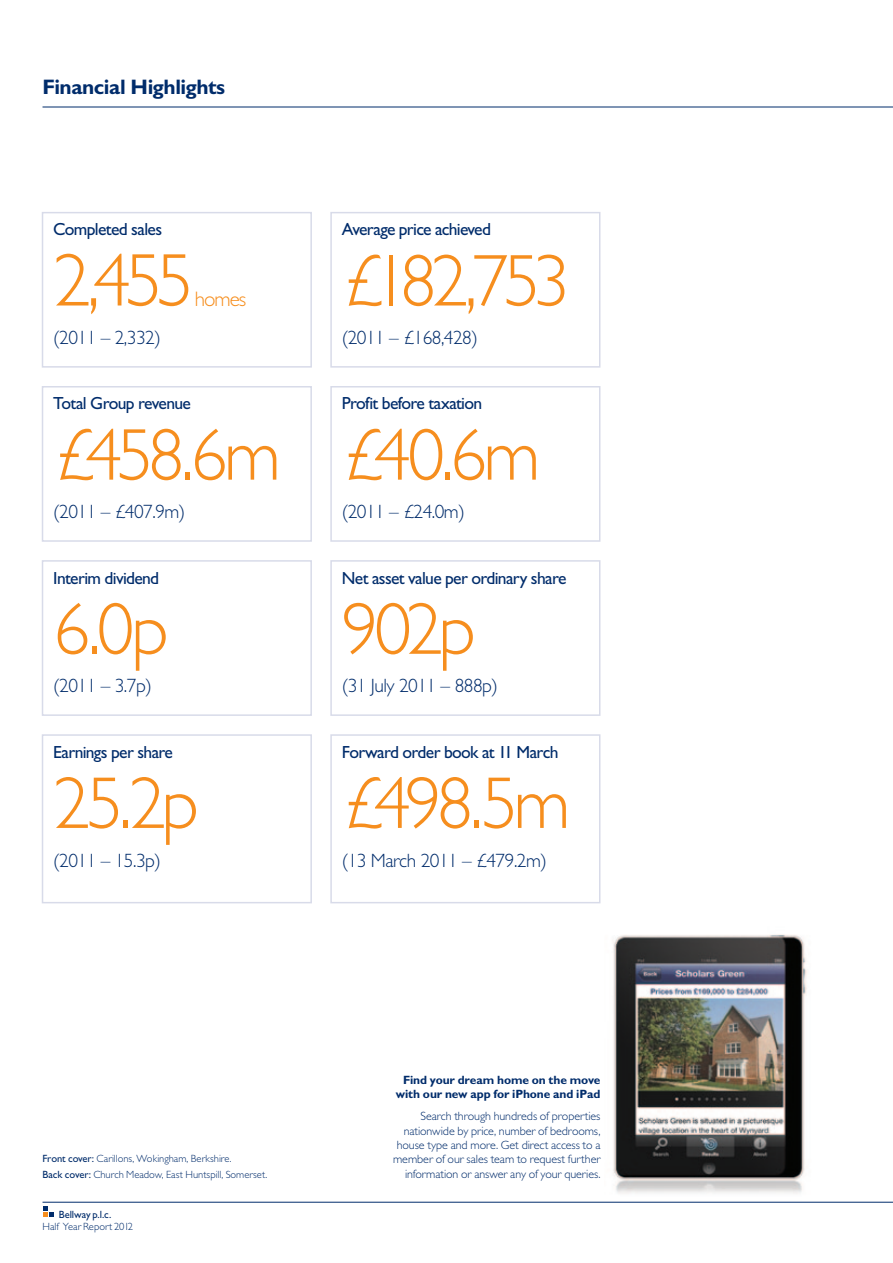
<style>
.page{position:relative;width:893px;height:1263px;background:#fff}
.page>*{position:absolute;margin:0;border:0;box-sizing:border-box;transform-origin:0 0}
.t1{font:300 75px "Gill Sans Std";color:#f68e1e}
.t2{font:300 73.65px "Gill Sans Std";letter-spacing:-.07em;color:#f68e1e}
.t3{font:700 21px "Gill Sans Std";letter-spacing:-.02em;color:#002c6b}
.t4{font:300 21px "Gill Sans Std";letter-spacing:-.05em;color:#f68e1e}
.t5{font:300 19.35px "Gill Sans Std";letter-spacing:-.025em;color:#002c6b}
.t6{font:17.55px "Gill Sans Std";letter-spacing:-.04em;color:#002c6b}
.t7{font:300 12px/14.4px "Gill Sans Std";letter-spacing:-.005em;color:#002c6b;text-align:right}
.t8{font:700 12px/14.4px "Gill Sans Std";letter-spacing:-.01em;color:#002c6b;text-align:center}
.t9{font:300 10.5px/16.2px "Gill Sans Std";color:#002c6b}
.t10{font:10.5px "Gill Sans Std";color:#002c6b}
.s1{font-weight:400}
</style>
<div class="page">
<hr style="left:43px;top:107px;width:850px;height:1px;background:#002c6b">
<hr style="left:43px;top:1202px;width:850px;height:1px;background:#002c6b">
<svg style="left:43px;top:1206px;width:11px;height:11px"></svg>
<div style="left:42px;top:212px;width:270px;height:156px;border:2px solid #d8dbe9"></div>
<div style="left:42px;top:386px;width:270px;height:156px;border:2px solid #d8dbe9"></div>
<div style="left:42px;top:560px;width:270px;height:156px;border:2px solid #d8dbe9"></div>
<div style="left:42px;top:734px;width:270px;height:169px;border:2px solid #d8dbe9"></div>
<div style="left:330px;top:212px;width:270px;height:156px;border:2px solid #d8dbe9"></div>
<div style="left:330px;top:386px;width:270px;height:156px;border:2px solid #d8dbe9"></div>
<div style="left:330px;top:560px;width:270px;height:156px;border:2px solid #d8dbe9"></div>
<div style="left:330px;top:734px;width:270px;height:169px;border:2px solid #d8dbe9"></div>
<img style="left:613px;top:934px;width:194px;height:260px">
<h3 class="t3" style="left:43px;top:75px;width:184px">Financial Highlights</h3>
<h3 class="t6" style="left:53px;top:219px;width:110px">Completed sales</h3>
<h1 class="t1" style="left:53px;top:238px;width:142px">2,455</h1>
<h3 class="t4" style="left:195px;top:287px;width:53px">homes</h3>
<h3 class="t5" style="left:53px;top:327px;width:109px">(2011 – 2,332)</h3>
<h3 class="t6" style="left:53px;top:393px;width:139px">Total Group revenue</h3>
<h2 class="t2" style="left:53px;top:414px;width:229px">£458.6m</h2>
<h3 class="t5" style="left:53px;top:501px;width:134px">(2011 – £407.9m)</h3>
<h3 class="t6" style="left:53px;top:568px;width:107px">Interim dividend</h3>
<h2 class="t2" style="left:53px;top:588px;width:117px">6.0p</h2>
<h3 class="t5" style="left:53px;top:675px;width:100px">(2011 – 3.7p)</h3>
<h3 class="t6" style="left:53px;top:742px;width:121px">Earnings per share</h3>
<h2 class="t2" style="left:53px;top:762px;width:147px">25.2p</h2>
<h3 class="t5" style="left:53px;top:849px;width:109px">(2011 – 15.3p)</h3>
<h3 class="t6" style="left:342px;top:219px;width:151px">Average price achieved</h3>
<h2 class="t2" style="left:342px;top:239px;width:229px">£182,753</h2>
<h3 class="t5" style="left:342px;top:327px;width:138px">(2011 – £168,428)</h3>
<h3 class="t6" style="left:342px;top:393px;width:142px">Profit before taxation</h3>
<h2 class="t2" style="left:342px;top:414px;width:200px">£40.6m</h2>
<h3 class="t5" style="left:342px;top:501px;width:125px">(2011 – £24.0m)</h3>
<h3 class="t6" style="left:342px;top:568px;width:226px">Net asset value per ordinary share</h3>
<h2 class="t2" style="left:342px;top:588px;width:136px">902p</h2>
<h3 class="t5" style="left:342px;top:675px;width:158px">(31 July 2011 – 888p)</h3>
<h3 class="t6" style="left:342px;top:742px;width:218px">Forward order book at 11 March</h3>
<h2 class="t2" style="left:342px;top:762px;width:230px">£498.5m</h2>
<h3 class="t5" style="left:342px;top:849px;width:207px">(13 March 2011 – £479.2m)</h3>
<p class="t9" style="left:43px;top:1150px;width:226px"><span class="s1">Front cover:</span> Carillons, Wokingham, Berkshire.<br><span class="s1">Back cover:</span> Church Meadow, East Huntspill, Somerset.</p>
<p class="t10" style="left:59px;top:1208px;width:54px">Bellway p.l.c.</p>
<p class="t9" style="left:43px;top:1218px;width:92px">Half Year Report 2012</p>
<p class="t8" style="left:396px;top:1072px;width:206px">Find your dream home on the move with our new app for iPhone and iPad</p>
<p class="t7" style="left:393px;top:1109px;width:209px">Search through hundreds of properties nationwide by price, number of bedrooms, house type and more. Get direct access to a member of our sales team to request further information or answer any of your queries.</p>
</div>
